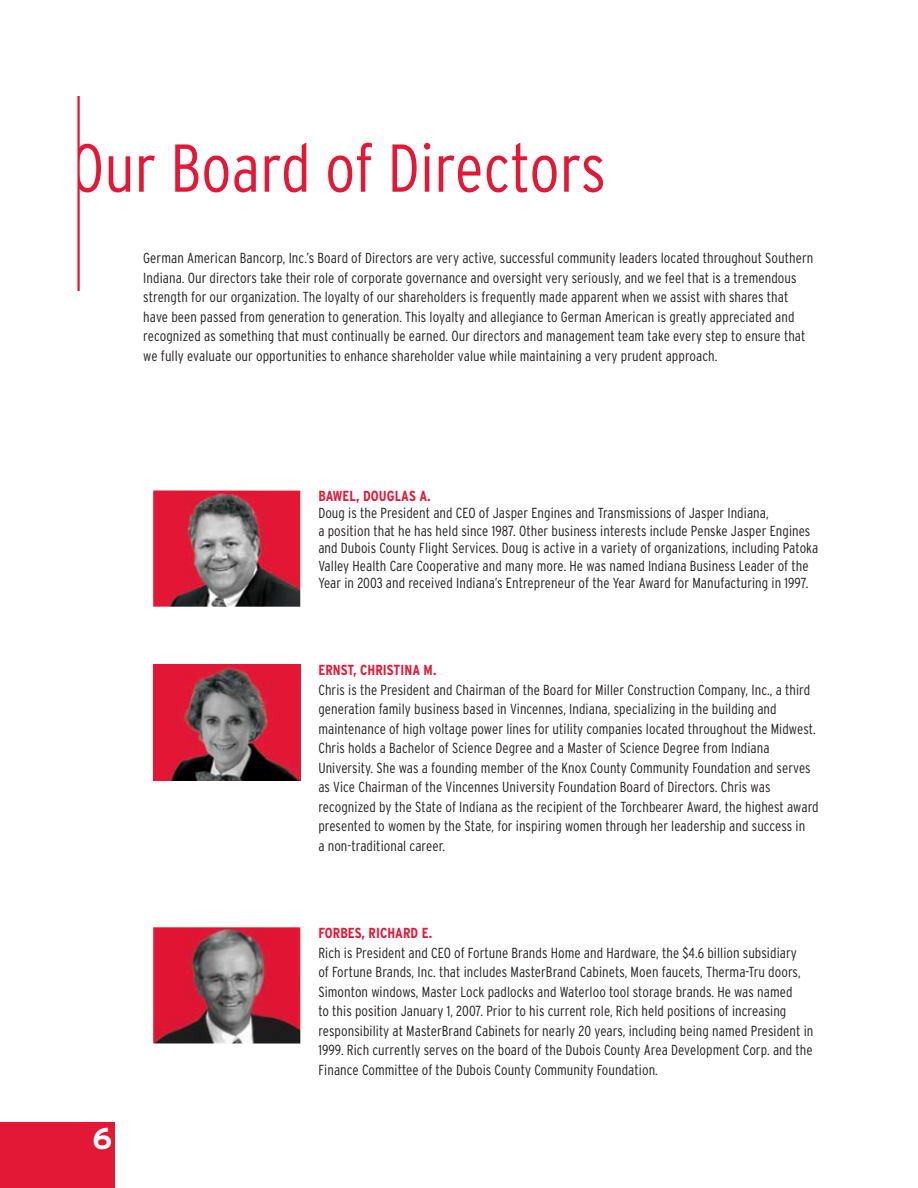
<style>
.page{position:relative;width:918px;height:1188px;background:#fff}
.page>*{position:absolute;margin:0;border:0;box-sizing:border-box;transform-origin:0 0}
.t1{font:300 condensed 67.5px "Interstate";color:#e31836}
.t2{font:700 30px "Interstate";color:#fff}
.t3{font:300 condensed 14.55px/19.5px "Interstate";letter-spacing:.005em;color:#231f20}
.t4{font:700 condensed 14.55px "Interstate";letter-spacing:.005em;color:#e31836}
</style>
<div class="page">
<div style="left:0;top:1122px;width:116px;height:66px;background:#e31836"></div>
<img style="left:153px;top:490px;width:147px;height:117px">
<img style="left:153px;top:664px;width:147px;height:117px">
<hr style="left:77px;top:96px;width:3px;height:195px;background:#e31836">
<img style="left:153px;top:927px;width:147px;height:117px">
<h1 class="t1" style="left:71px;top:130px;width:537px">Our Board of Directors</h1>
<p class="t3" style="left:143px;top:248px;width:671px">German American Bancorp, Inc.’s Board of Directors are very active, successful community leaders located throughout Southern Indiana. Our directors take their role of corporate governance and oversight very seriously, and we feel that is a tremendous strength for our organization. The loyalty of our shareholders is frequently made apparent when we assist with shares that have been passed from generation to generation. This loyalty and allegiance to German American is greatly appreciated and recognized as something that must continually be earned. Our directors and management team take every step to ensure that we fully evaluate our opportunities to enhance shareholder value while maintaining a very prudent approach.</p>
<p class="t4" style="left:318px;top:487px;width:114px">BAWEL, DOUGLAS A.</p>
<p class="t3" style="left:318px;top:504px;width:501px;line-height:17.4px">Doug is the President and CEO of Jasper Engines and Transmissions of Jasper Indiana,<br>a position that he has held since 1987. Other business interests include Penske Jasper Engines and Dubois County Flight Services. Doug is active in a variety of organizations, including Patoka Valley Health Care Cooperative and many more. He was named Indiana Business Leader of the Year in 2003 and received Indiana’s Entrepreneur of the Year Award for Manufacturing in 1997.</p>
<p class="t4" style="left:318px;top:662px;width:120px">ERNST, CHRISTINA M.</p>
<p class="t3" style="left:318px;top:680px;width:502px">Chris is the President and Chairman of the Board for Miller Construction Company, Inc., a third generation family business based in Vincennes, Indiana, specializing in the building and maintenance of high voltage power lines for utility companies located throughout the Midwest.<br>Chris holds a Bachelor of Science Degree and a Master of Science Degree from Indiana University. She was a founding member of the Knox County Community Foundation and serves as Vice Chairman of the Vincennes University Foundation Board of Directors. Chris was recognized by the State of Indiana as the recipient of the Torchbearer Award, the highest award presented to women by the State, for inspiring women through her leadership and success in<br>a non-traditional career.</p>
<h2 class="t2" style="left:93px;top:1122px;width:21px">6</h2>
<p class="t4" style="left:318px;top:925px;width:116px">FORBES, RICHARD E.</p>
<p class="t3" style="left:318px;top:943px;width:496px">Rich is President and CEO of Fortune Brands Home and Hardware, the $4.6 billion subsidiary<br>of Fortune Brands, Inc. that includes MasterBrand Cabinets, Moen faucets, Therma-Tru doors, Simonton windows, Master Lock padlocks and Waterloo tool storage brands. He was named<br>to this position January 1, 2007. Prior to his current role, Rich held positions of increasing responsibility at MasterBrand Cabinets for nearly 20 years, including being named President in 1999. Rich currently serves on the board of the Dubois County Area Development Corp. and the Finance Committee of the Dubois County Community Foundation.</p>
</div>
